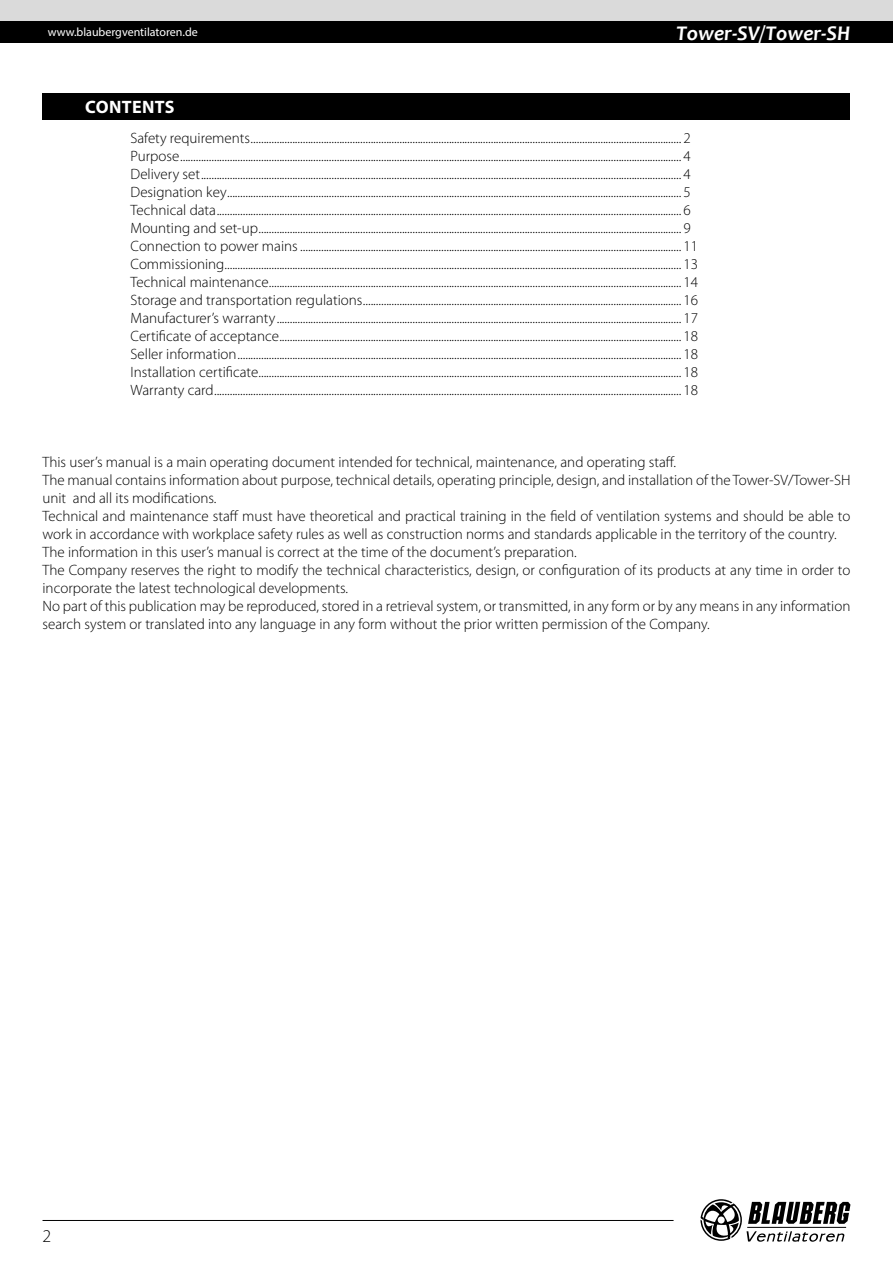
<style>
.page{position:relative;width:893px;height:1263px;background:#fff}
.page>*{position:absolute;margin:0;border:0;box-sizing:border-box;transform-origin:0 0}
.t1{font:italic 700 21px "Candara";color:#fff}
.t2{font:700 18px "Myriad Pro";letter-spacing:.02em;color:#fff}
.t3{font:300 18px "Myriad Pro";color:#000}
.t4{font:300 15px/18px "Myriad Pro";color:#000}
.t5{font:12px "Myriad Pro";color:#fff}
</style>
<div class="page">
<div style="left:0;top:0;width:893px;height:21px;background:#dadada"></div>
<div style="left:0;top:21px;width:893px;height:22px;background:#000"></div>
<svg style="left:700px;top:1199px;width:150px;height:43px"></svg>
<hr style="left:43px;top:1220px;width:631px;height:1px;background:#000">
<div style="left:43px;top:93px;width:807px;height:27px;background:#000"></div>
<p class="t5" style="left:48px;top:25px;width:152px">www.blaubergventilatoren.de</p>
<h1 class="t1" style="left:676px;top:20px;width:176px">Tower-SV/Tower-SH</h1>
<p class="t2" style="left:85px;top:95px;width:91px">CONTENTS</p>
<p class="t4" style="left:131px;top:129px;width:569px">Safety requirements..................................................................................................................................................................... 2<br>Purpose................................................................................................................................................................................................ 4<br>Delivery set........................................................................................................................................................................................ 4<br>Designation key.............................................................................................................................................................................. 5<br>Technical data.................................................................................................................................................................................. 6<br>Mounting and set-up.................................................................................................................................................................. 9<br>Connection to power mains .................................................................................................................................................. 11<br>Commissioning............................................................................................................................................................................... 13<br>Technical maintenance.............................................................................................................................................................. 14<br>Storage and transportation regulations.......................................................................................................................... 16<br>Manufacturer’s warranty........................................................................................................................................................... 17<br>Certificate of acceptance.......................................................................................................................................................... 18<br>Seller information.......................................................................................................................................................................... 18<br>Installation certificate.................................................................................................................................................................. 18<br>Warranty card................................................................................................................................................................................... 18</p>
<p class="t4" style="left:43px;top:453px;width:809px">This user’s manual is a main operating document intended for technical, maintenance, and operating staff.<br>The manual contains information about purpose, technical details, operating principle, design, and installation of the Tower-SV/Tower-SH unit and all its modifications.<br>Technical and maintenance staff must have theoretical and practical training in the field of ventilation systems and should be able to work in accordance with workplace safety rules as well as construction norms and standards applicable in the territory of the country.<br>The information in this user’s manual is correct at the time of the document’s preparation.<br>The Company reserves the right to modify the technical characteristics, design, or configuration of its products at any time in order to incorporate the latest technological developments.<br>No part of this publication may be reproduced, stored in a retrieval system, or transmitted, in any form or by any means in any information search system or translated into any language in any form without the prior written permission of the Company.</p>
<p class="t3" style="left:43px;top:1226px;width:10px">2</p>
</div>
